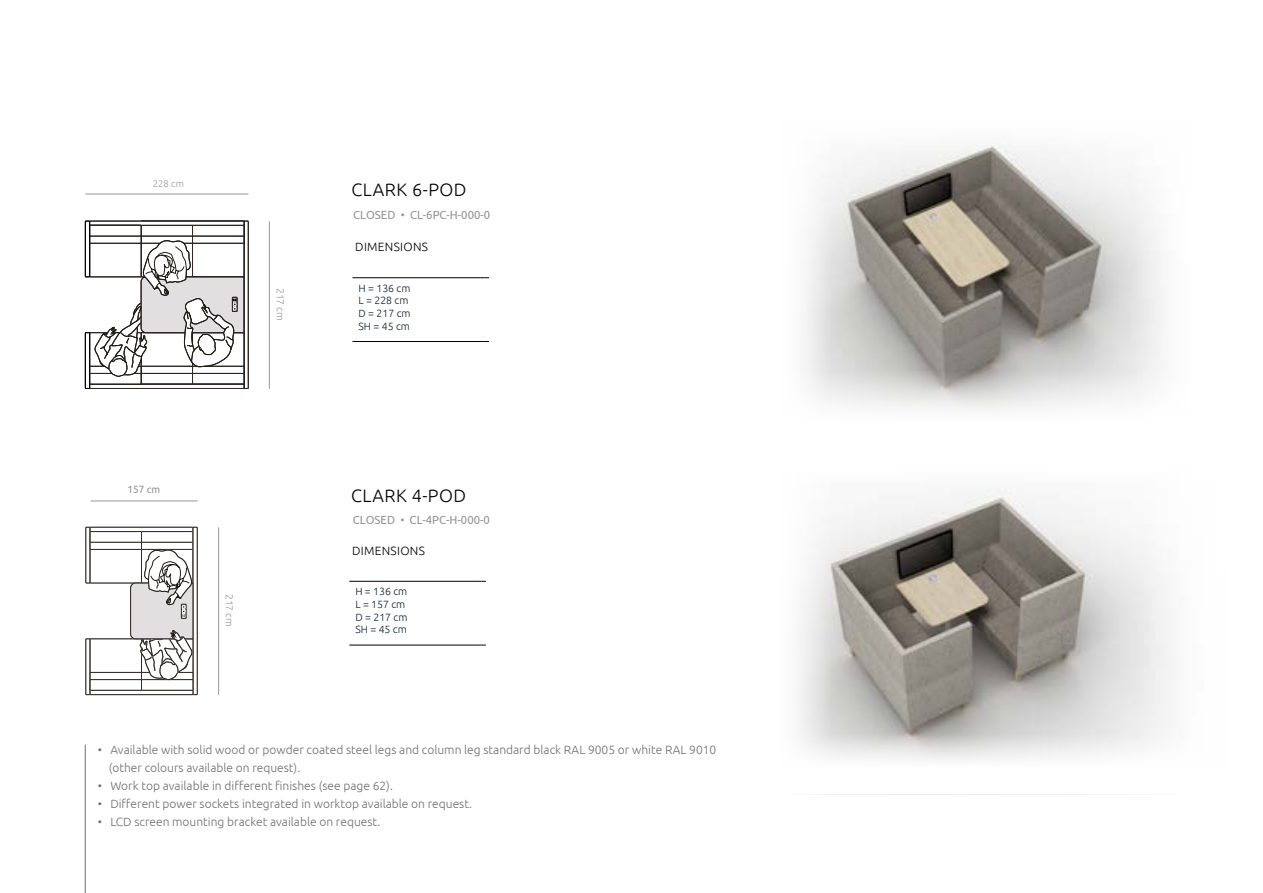
<style>
.page{position:relative;width:1263px;height:893px;background:#fff}
.page>*{position:absolute;margin:0;border:0;box-sizing:border-box;transform-origin:0 0}
.t1{font:300 18px "Ubuntu";letter-spacing:.025em;color:#000}
.t2{font:300 12px/18px "Ubuntu";color:#706f6f}
.t3{font:300 12px "Ubuntu";letter-spacing:.025em;color:#000}
.t4{font:11.85px "Ubuntu";color:#929292;scale:.96 1}
.t5{font:300 10.5px/12.6px "Ubuntu";color:#0b202d}
.t6{font:10.5px "Ubuntu";color:#929292;scale:.96 1}
.t7{font:300 10.2px "Ubuntu";color:#9c9896}
.t8{font:300 9.45px "Ubuntu";color:#9c9896}
.s1{font-weight:300}
</style>
<div class="page">
<img style="left:832px;top:153px;width:331px;height:217px">
<img style="left:832px;top:489px;width:341px;height:244px">
<div style="left:85px;top:527px;width:5px;height:56px;background:#fff;border:1px solid #929292"></div>
<div style="left:85px;top:527px;width:5px;height:56px;border:1px solid #332b25"></div>
<div style="left:85px;top:638px;width:5px;height:57px;background:#fff;border:1px solid #929292"></div>
<div style="left:85px;top:638px;width:5px;height:57px;border:1px solid #332b25"></div>
<hr style="left:218px;top:527px;width:1px;height:168px;background:#9c9896">
<hr style="left:91px;top:501px;width:107px;height:1px;background:#9c9896">
<div style="left:90px;top:527px;width:103px;height:5px;background:#fff;border:1px solid #929292"></div>
<div style="left:90px;top:527px;width:103px;height:5px;border:1px solid #332b25"></div>
<div style="left:90px;top:531px;width:52px;height:52px;background:#fff;border:1px solid #929292"></div>
<div style="left:90px;top:531px;width:52px;height:52px;border:1px solid #332b25"></div>
<div style="left:90px;top:531px;width:52px;height:19px;background:#fff;border:1px solid #929292"></div>
<div style="left:90px;top:531px;width:52px;height:19px;border:1px solid #332b25"></div>
<div style="left:90px;top:531px;width:52px;height:12px;background:#fff;border:1px solid #929292"></div>
<div style="left:90px;top:531px;width:52px;height:12px;border:1px solid #332b25"></div>
<div style="left:193px;top:527px;width:5px;height:168px;background:#fff;border:1px solid #929292"></div>
<div style="left:193px;top:527px;width:5px;height:168px;border:1px solid #332b25"></div>
<div style="left:90px;top:690px;width:103px;height:5px;background:#fff;border:1px solid #929292"></div>
<div style="left:90px;top:690px;width:103px;height:5px;border:1px solid #332b25"></div>
<div style="left:90px;top:638px;width:52px;height:53px;background:#fff;border:1px solid #929292"></div>
<div style="left:90px;top:638px;width:52px;height:53px;border:1px solid #332b25"></div>
<div style="left:90px;top:672px;width:52px;height:19px;background:#fff;border:1px solid #929292"></div>
<div style="left:90px;top:672px;width:52px;height:19px;border:1px solid #332b25"></div>
<div style="left:90px;top:679px;width:52px;height:12px;background:#fff;border:1px solid #929292"></div>
<div style="left:90px;top:679px;width:52px;height:12px;border:1px solid #332b25"></div>
<div style="left:141px;top:679px;width:52px;height:12px;background:#fff;border:1px solid #929292"></div>
<div style="left:141px;top:679px;width:52px;height:12px;border:1px solid #332b25"></div>
<svg style="left:130px;top:526px;width:64px;height:155px"></svg>
<hr style="left:352px;top:277px;width:128px;height:1px;background:#000">
<hr style="left:352px;top:341px;width:128px;height:1px;background:#000">
<hr style="left:349px;top:581px;width:128px;height:1px;background:#000">
<hr style="left:349px;top:645px;width:128px;height:1px;background:#000">
<hr style="left:85px;top:745px;width:1px;height:148px;background:#706f6f">
<hr style="left:269px;top:221px;width:1px;height:168px;background:#9c9896">
<hr style="left:85px;top:194px;width:163px;height:1px;background:#9c9896">
<div style="left:244px;top:221px;width:5px;height:168px;border:1px solid #332b25"></div>
<div style="left:89px;top:221px;width:155px;height:5px;border:1px solid #332b25"></div>
<div style="left:89px;top:225px;width:53px;height:19px;border:1px solid #332b25"></div>
<div style="left:89px;top:225px;width:53px;height:11px;border:1px solid #332b25"></div>
<div style="left:85px;top:221px;width:5px;height:56px;border:1px solid #000"></div>
<div style="left:141px;top:373px;width:52px;height:11px;border:1px solid #332b25"></div>
<div style="left:192px;top:373px;width:52px;height:11px;border:1px solid #332b25"></div>
<div style="left:89px;top:384px;width:155px;height:5px;border:1px solid #332b25"></div>
<div style="left:89px;top:366px;width:53px;height:18px;border:1px solid #332b25"></div>
<div style="left:89px;top:373px;width:53px;height:11px;border:1px solid #332b25"></div>
<div style="left:85px;top:332px;width:5px;height:57px;border:1px solid #000"></div>
<svg style="left:95px;top:220px;width:150px;height:157px"></svg>
<svg style="left:832px;top:370px;width:328px;height:40px"></svg>
<svg style="left:832px;top:733px;width:329px;height:27px"></svg>
<p class="t8" style="left:153px;top:178px;width:33px">228 cm</p>
<p class="t7" style="left:286px;top:288px;width:35px;rotate:90deg">217 cm</p>
<p class="t6" style="left:128px;top:482px;width:36px">157 cm</p>
<p class="t7" style="left:236px;top:594px;width:35px;rotate:90deg">217 cm</p>
<h1 class="t1" style="left:351px;top:179px;width:117px">CLARK 6-POD</h1>
<p class="t4" style="left:353px;top:207px;width:144px">CLOSED <span class="s1">•</span> CL-6PC-H-000-0</p>
<p class="t3" style="left:355px;top:240px;width:74px">DIMENSIONS</p>
<p class="t5" style="left:358px;top:282px;width:54px">H = 136 cm<br>L = 228 cm<br>D = 217 cm<br>SH = 45 cm</p>
<h1 class="t1" style="left:351px;top:485px;width:117px">CLARK 4-POD</h1>
<p class="t4" style="left:353px;top:513px;width:144px">CLOSED <span class="s1">•</span> CL-4PC-H-000-0</p>
<p class="t3" style="left:352px;top:543px;width:74px">DIMENSIONS</p>
<p class="t5" style="left:355px;top:585px;width:54px">H = 136 cm<br>L = 157 cm<br>D = 217 cm<br>SH = 45 cm</p>
<p class="t2" style="left:109px;top:740px;width:609px;text-indent:-11px">• Available with solid wood or powder coated steel legs and column leg standard black RAL 9005 or white RAL 9010 (other colours available on request).</p>
<p class="t2" style="left:98px;top:776px;width:297px">• Work top available in different finishes (see page 62).</p>
<p class="t2" style="left:98px;top:794px;width:376px">• Different power sockets integrated in worktop available on request.</p>
<p class="t2" style="left:98px;top:812px;width:284px">• LCD screen mounting bracket available on request.</p>
</div>
